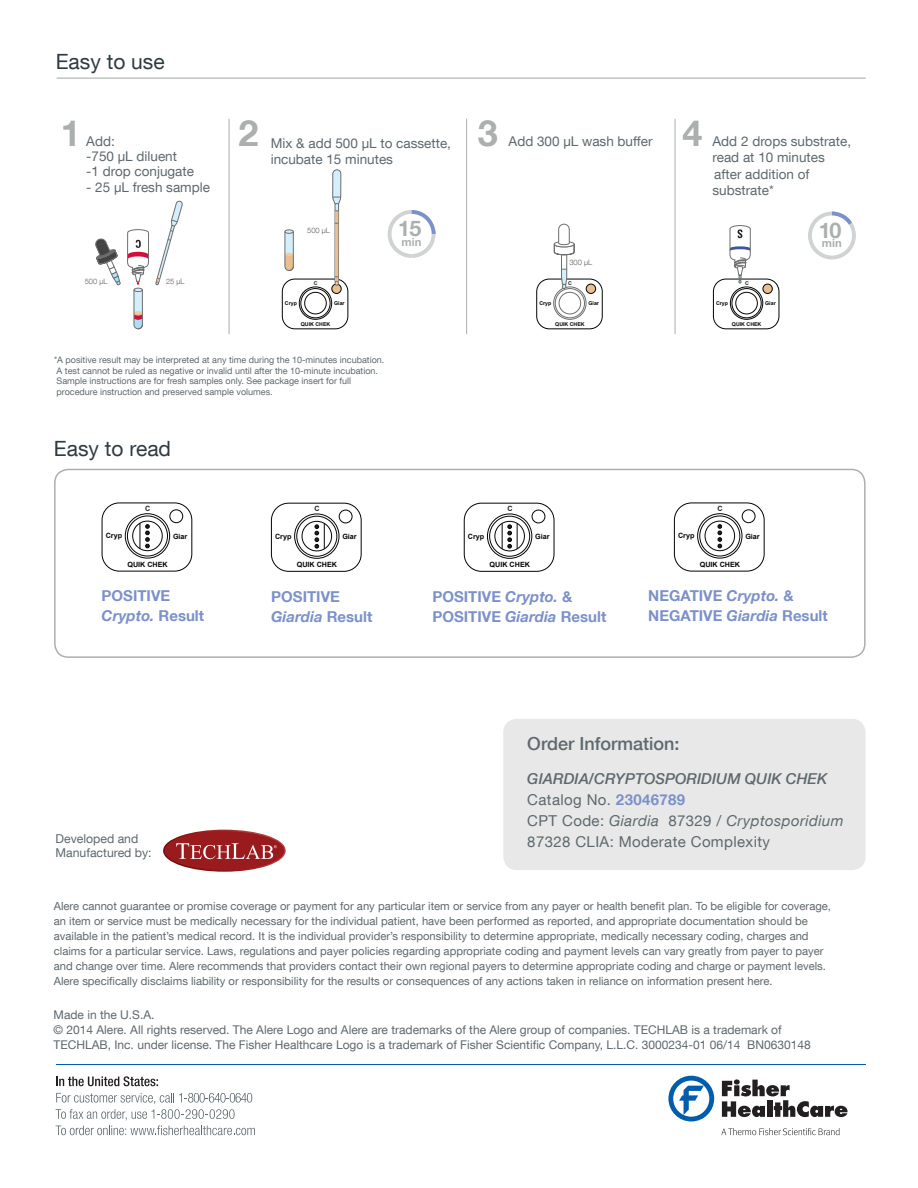
<style>
.page{position:relative;width:918px;height:1188px;background:#fff}
.page>*{position:absolute;margin:0;border:0;box-sizing:border-box;transform-origin:0 0}
.t1{font:700 36px "Helvetica Neue LT Com";color:#abafae}
.t2{font:21px "Helvetica Neue LT Com";color:#2f3b41}
.t3{font:500 18px "Helvetica Neue LT Com";color:#5e686e}
.t4{font:700 15px/19.8px "Helvetica Neue LT Com";color:#7c91c9}
.t5{font:15px/21px "Helvetica Neue LT Com";letter-spacing:.025em;color:#5e686e}
.t6{font:13.5px/16.2px "Helvetica Neue LT Com";color:#5e686e}
.t7{font:12.3px/14.7px "Helvetica Neue LT Com";color:#5e686e}
.t8{font:12px/15px "Helvetica Neue LT Com";color:#5e686e}
.t9{font:11.25px/15px "Helvetica Neue LT Com";color:#5e686e}
.t10{font:700 11.25px "Helvetica Neue LT Com";color:#abafae}
.t11{font:9px/10.5px "Helvetica Neue LT Com";color:#5e686e}
.t12{font:300 7.5px "Helvetica Neue LT Com";color:#5f5f62}
.t13{font:700 7.2px "Arial";color:#040503}
.t14{font:700 7.2px "Arial";color:#231f20}
.t15{font:700 5.25px "Arial";color:#040503}
.t16{font:700 5.25px "Arial";color:#231f20}
.s1{font-style:italic}
.s2{font-weight:500;font-style:italic}
.s3{font-weight:700;color:#7c91c9}
</style>
<div class="page">
<div style="left:54px;top:469px;width:812px;height:189px;border:2px solid #abafae;border-radius:14px"></div>
<div style="left:713px;top:279px;width:66px;height:50px;border:1px solid #040503;border-radius:13px"></div>
<div style="left:763px;top:284px;width:9px;height:9px;background:#e9be91;border-radius:50%"></div>
<div style="left:763px;top:284px;width:10px;height:10px;border:1px solid #040503;border-radius:50%"></div>
<svg style="left:730px;top:225px;width:33px;height:95px"></svg>
<div style="left:282px;top:279px;width:66px;height:50px;border:1px solid #040503;border-radius:13px"></div>
<div style="left:332px;top:284px;width:9px;height:9px;background:#181713;border-radius:50%"></div>
<div style="left:332px;top:284px;width:9px;height:10px;border:1px solid #040503;border-radius:50%"></div>
<div style="left:335px;top:203px;width:4px;height:78px;border:1px solid #6d6e70"></div>
<hr style="left:335px;top:211px;width:3px;height:70px;background:#e9be91">
<svg style="left:332px;top:169px;width:9px;height:35px"></svg>
<svg style="left:284px;top:230px;width:55px;height:90px"></svg>
<hr style="left:285px;top:232px;width:1px;height:34px;background:#6d6e70">
<hr style="left:293px;top:232px;width:1px;height:34px;background:#6d6e70">
<svg style="left:95px;top:238px;width:26px;height:47px"></svg>
<svg style="left:127px;top:229px;width:22px;height:101px"></svg>
<svg style="left:156px;top:201px;width:27px;height:84px"></svg>
<div style="left:102px;top:502px;width:90px;height:70px;border:1px solid #040503;border-radius:17px"></div>
<div style="left:169px;top:509px;width:14px;height:14px;border:1px solid #040503;border-radius:50%"></div>
<svg style="left:124px;top:513px;width:47px;height:46px"></svg>
<div style="left:674px;top:502px;width:91px;height:70px;border:1px solid #040503;border-radius:17px"></div>
<div style="left:742px;top:509px;width:14px;height:14px;border:1px solid #040503;border-radius:50%"></div>
<svg style="left:697px;top:513px;width:46px;height:46px"></svg>
<div style="left:271px;top:503px;width:91px;height:69px;border:1px solid #040503;border-radius:17px"></div>
<div style="left:339px;top:510px;width:14px;height:13px;border:1px solid #040503;border-radius:50%"></div>
<svg style="left:294px;top:513px;width:46px;height:46px"></svg>
<div style="left:464px;top:503px;width:90px;height:69px;border:1px solid #040503;border-radius:17px"></div>
<div style="left:532px;top:510px;width:13px;height:13px;border:1px solid #040503;border-radius:50%"></div>
<svg style="left:487px;top:513px;width:46px;height:46px"></svg>
<div style="left:537px;top:279px;width:65px;height:50px;border:1px solid #040503;border-radius:13px"></div>
<div style="left:586px;top:284px;width:10px;height:9px;background:#e9be91;border-radius:50%"></div>
<div style="left:586px;top:284px;width:10px;height:10px;border:1px solid #040503;border-radius:50%"></div>
<svg style="left:553px;top:224px;width:33px;height:96px"></svg>
<svg style="left:163px;top:830px;width:123px;height:42px"></svg>
<svg style="left:388px;top:210px;width:48px;height:48px"></svg>
<div style="left:392px;top:214px;width:40px;height:40px;background:#fff;border-radius:50%"></div>
<svg style="left:808px;top:212px;width:48px;height:47px"></svg>
<div style="left:812px;top:215px;width:40px;height:41px;background:#fff;border-radius:50%"></div>
<hr style="left:57px;top:77px;width:809px;height:2px;background:#c2c4c4">
<svg style="left:56px;top:1076px;width:102px;height:10px"></svg>
<svg style="left:56px;top:1093px;width:199px;height:42px"></svg>
<svg style="left:668px;top:1076px;width:46px;height:45px"></svg>
<svg style="left:722px;top:1079px;width:126px;height:38px"></svg>
<svg style="left:721px;top:1128px;width:119px;height:7px"></svg>
<hr style="left:56px;top:1064px;width:810px;height:1px;background:#015dab">
<div style="left:503px;top:719px;width:363px;height:151px;background:#e7e8e7;border-radius:14px"></div>
<hr style="left:229px;top:119px;width:1px;height:215px;background:#abafae">
<hr style="left:466px;top:119px;width:1px;height:215px;background:#abafae">
<hr style="left:675px;top:119px;width:1px;height:215px;background:#abafae">
<h2 class="t2" style="left:56px;top:49px;width:110px">Easy to use</h2>
<h1 class="t1" style="left:61px;top:110px;width:22px">1</h1>
<p class="t6" style="left:86px;top:134px;width:109px;line-height:14.9px">Add:<br>-750 μL diluent<br>-1 drop conjugate</p>
<p class="t6" style="left:86px;top:179px;width:125px">- 25 µL fresh sample</p>
<h1 class="t1" style="left:238px;top:111px;width:22px">2</h1>
<p class="t6" style="left:271px;top:135px;width:182px">Mix &amp; add 500 μL to cassette, incubate 15 minutes</p>
<h1 class="t1" style="left:478px;top:110px;width:22px">3</h1>
<h1 class="t1" style="left:683px;top:110px;width:22px">4</h1>
<p class="t6" style="left:509px;top:133px;width:146px">Add 300 μL wash buffer</p>
<p class="t6" style="left:713px;top:133px;width:140px">Add 2 drops substrate, read at 10 minutes after addition of substrate*</p>
<p class="t12" style="left:307px;top:226px;width:24px">500 μL</p>
<p class="t10" style="left:398px;top:235px;width:25px"><sup>15</sup>min</p>
<p class="t10" style="left:819px;top:236px;width:24px"><sup>10</sup>min</p>
<p class="t12" style="left:569px;top:258px;width:24px">300 μL</p>
<p class="t12" style="left:85px;top:276px;width:24px">500 μL</p>
<p class="t12" style="left:166px;top:276px;width:20px">25 μL</p>
<p class="t16" style="left:314px;top:280px;width:5px">C</p>
<p class="t16" style="left:568px;top:280px;width:5px">C</p>
<p class="t16" style="left:745px;top:280px;width:5px">C</p>
<p class="t15" style="left:285px;top:300px;width:13px">Cryp</p>
<p class="t15" style="left:334px;top:300px;width:12px">Giar</p>
<p class="t15" style="left:539px;top:300px;width:13px">Cryp</p>
<p class="t15" style="left:589px;top:300px;width:12px">Giar</p>
<p class="t15" style="left:716px;top:300px;width:13px">Cryp</p>
<p class="t15" style="left:765px;top:300px;width:12px">Giar</p>
<p class="t15" style="left:301px;top:320px;width:31px">QUIK CHEK</p>
<p class="t15" style="left:555px;top:320px;width:31px">QUIK CHEK</p>
<p class="t15" style="left:732px;top:320px;width:31px">QUIK CHEK</p>
<p class="t11" style="left:54px;top:354px;width:332px">*A positive result may be interpreted at any time during the 10-minutes incubation.<br>A test cannot be ruled as negative or invalid until after the 10-minute incubation.<br>Sample instructions are for fresh samples only. See package insert for full procedure instruction and preserved sample volumes.</p>
<h2 class="t2" style="left:54px;top:436px;width:119px">Easy to read</h2>
<p class="t14" style="left:145px;top:504px;width:7px">C</p>
<p class="t14" style="left:315px;top:504px;width:7px">C</p>
<p class="t14" style="left:508px;top:504px;width:7px">C</p>
<p class="t14" style="left:718px;top:504px;width:7px">C</p>
<p class="t13" style="left:106px;top:531px;width:18px">Cryp</p>
<p class="t13" style="left:173px;top:531px;width:16px">Giar</p>
<p class="t13" style="left:275px;top:531px;width:18px">Cryp</p>
<p class="t13" style="left:342px;top:532px;width:16px">Giar</p>
<p class="t13" style="left:468px;top:531px;width:18px">Cryp</p>
<p class="t13" style="left:535px;top:532px;width:16px">Giar</p>
<p class="t13" style="left:678px;top:531px;width:18px">Cryp</p>
<p class="t13" style="left:745px;top:531px;width:16px">Giar</p>
<p class="t13" style="left:127px;top:559px;width:42px">QUIK CHEK</p>
<p class="t13" style="left:297px;top:560px;width:42px">QUIK CHEK</p>
<p class="t13" style="left:490px;top:560px;width:42px">QUIK CHEK</p>
<p class="t13" style="left:700px;top:559px;width:42px">QUIK CHEK</p>
<h3 class="t4" style="left:102px;top:586px;width:104px">POSITIVE<br><span class="s1">Crypto.</span> Result</h3>
<h3 class="t4" style="left:432px;top:587px;width:175px">POSITIVE <span class="s1">Crypto.</span> &amp;<br>POSITIVE <span class="s1">Giardia</span> Result</h3>
<h3 class="t4" style="left:648px;top:586px;width:181px">NEGATIVE <span class="s1">Crypto.</span> &amp;<br>NEGATIVE <span class="s1">Giardia</span> Result</h3>
<h3 class="t4" style="left:271px;top:587px;width:103px">POSITIVE<br><span class="s1">Giardia</span> Result</h3>
<p class="t7" style="left:56px;top:831px;width:98px">Developed and<br>Manufactured by:</p>
<h3 class="t3" style="left:527px;top:733px;width:154px">Order Information:</h3>
<h3 class="t5" style="left:527px;top:768px;width:318px"><span class="s2">GIARDIA/CRYPTOSPORIDIUM QUIK CHEK </span>Catalog No. <span class="s3">23046789<br></span>CPT Code: <span class="s1">Giardia</span> 87329 / <span class="s1">Cryptosporidium </span>87328 CLIA: Moderate Complexity</h3>
<p class="t9" style="left:54px;top:898px;width:779px">Alere cannot guarantee or promise coverage or payment for any particular item or service from any payer or health benefit plan. To be eligible for coverage, an item or service must be medically necessary for the individual patient, have been performed as reported, and appropriate documentation should be available in the patient’s medical record. It is the individual provider’s responsibility to determine appropriate, medically necessary coding, charges and claims for a particular service. Laws, regulations and payer policies regarding appropriate coding and payment levels can vary greatly from payer to payer and change over time. Alere recommends that providers contact their own regional payers to determine appropriate coding and charge or payment levels.<br>Alere specifically disclaims liability or responsibility for the results or consequences of any actions taken in reliance on information present here.</p>
<p class="t8" style="left:54px;top:1006px;width:759px">Made in the U.S.A.<br>© 2014 Alere. All rights reserved. The Alere Logo and Alere are trademarks of the Alere group of companies. TECHLAB is a trademark of<br>TECHLAB, Inc. under license. The Fisher Healthcare Logo is a trademark of Fisher Scientific Company, L.L.C. 3000234-01 06/14 BN0630148</p>
</div>
